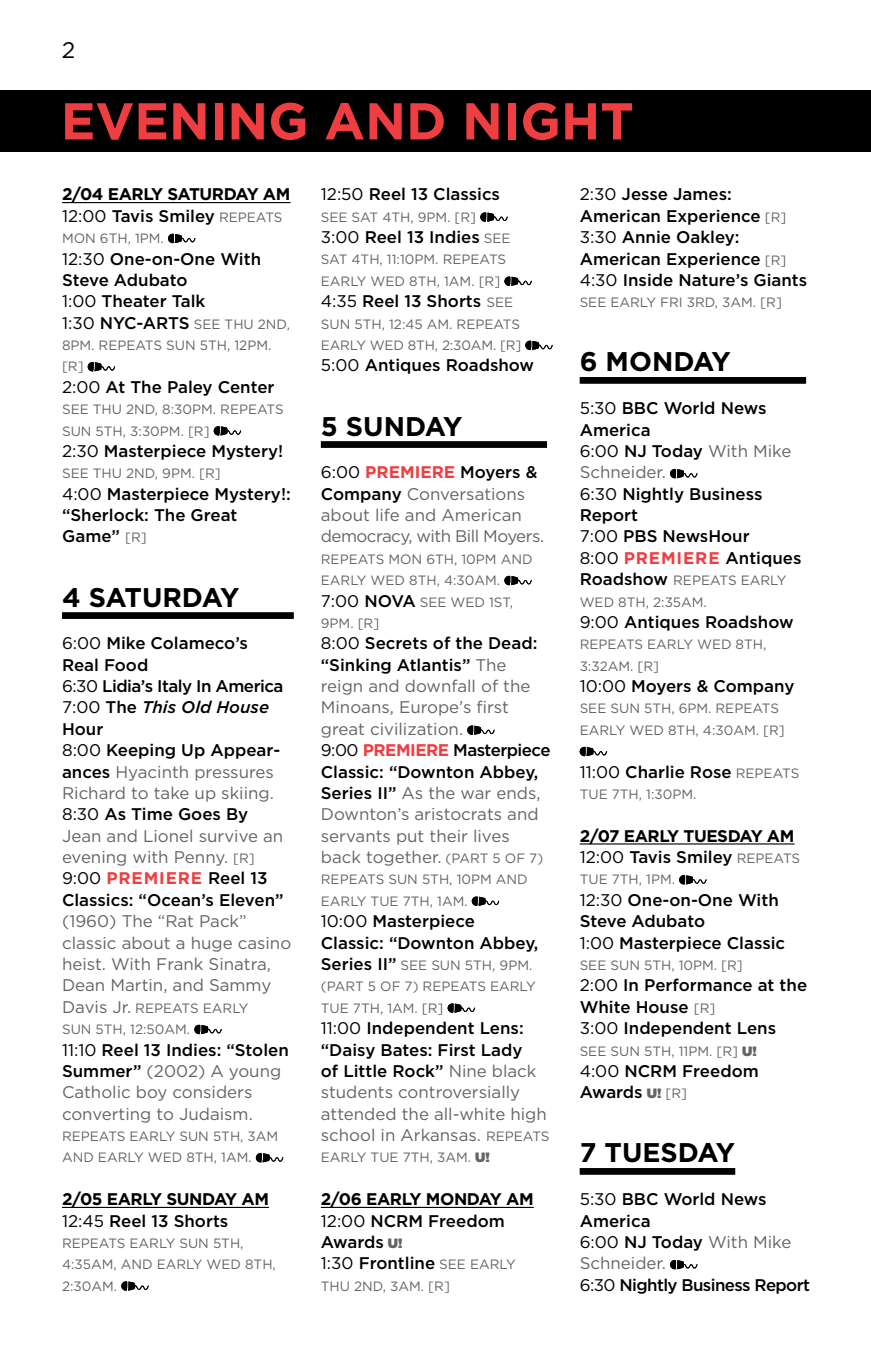
<style>
.page{position:relative;width:871px;height:1357px;background:#fff}
.page>*{position:absolute;margin:0;border:0;box-sizing:border-box;transform-origin:0 0}
.t1{font:700 51.75px "Gotham";color:#ef3e42}
.t2{font:700 27px "Gotham";letter-spacing:-.05em;color:#000}
.t3{font:22.5px "Gotham";color:#000}
.t4{font:500 16.88px/21.4px "Gotham";color:#000}
.t5{font:16.88px/21.4px "Gotham";color:#636466}
.t6{font:700 16.88px/21.4px "Gotham";letter-spacing:-.025em;color:#000}
.t7{font:500 16.88px/21.4px "Gotham";letter-spacing:-.035em;color:#000}
.t8{font:13.5px/21.4px "Gotham";color:#636466}
.s1{font-weight:400}
.s2{font-weight:500}
.s3{font-weight:400;font-size:13.5px;color:#636466}
.s4{font-size:16.88px;color:#000}
.s5{font-weight:500;font-size:16.88px;color:#000}
.s6{font-style:italic}
.s7{font-weight:400;color:#636466}
.s8{font-weight:700;color:#ef3e42}
.s9{font-size:16.88px}
.s10{color:#000}
.s11{font-weight:500;color:#000}
.s12{font-size:13.5px}
.s13{font-weight:900}
.s14{font-weight:700}
.s15{font-weight:900;font-size:13.5px;color:#636466}
</style>
<div class="page">
<div style="left:0;top:90px;width:871px;height:62px;background:#000"></div>
<hr style="left:62px;top:202px;width:228px;height:1px;background:#000">
<div style="left:62px;top:612px;width:232px;height:7px;background:#000"></div>
<hr style="left:62px;top:1207px;width:207px;height:1px;background:#000">
<svg style="left:168px;top:234px;width:27px;height:10px"></svg>
<svg style="left:88px;top:362px;width:27px;height:10px"></svg>
<svg style="left:214px;top:426px;width:27px;height:10px"></svg>
<svg style="left:194px;top:1025px;width:28px;height:10px"></svg>
<svg style="left:256px;top:1153px;width:27px;height:10px"></svg>
<svg style="left:121px;top:1281px;width:28px;height:10px"></svg>
<div style="left:321px;top:441px;width:226px;height:7px;background:#000"></div>
<hr style="left:321px;top:1207px;width:213px;height:1px;background:#000">
<svg style="left:480px;top:212px;width:28px;height:10px"></svg>
<svg style="left:504px;top:276px;width:28px;height:10px"></svg>
<svg style="left:525px;top:341px;width:28px;height:9px"></svg>
<svg style="left:504px;top:576px;width:28px;height:10px"></svg>
<svg style="left:467px;top:725px;width:28px;height:10px"></svg>
<svg style="left:472px;top:896px;width:27px;height:10px"></svg>
<svg style="left:448px;top:1003px;width:27px;height:10px"></svg>
<div style="left:580px;top:377px;width:226px;height:7px;background:#000"></div>
<hr style="left:580px;top:843px;width:214px;height:1px;background:#000">
<div style="left:580px;top:1168px;width:155px;height:7px;background:#000"></div>
<svg style="left:670px;top:469px;width:27px;height:10px"></svg>
<svg style="left:580px;top:747px;width:27px;height:10px"></svg>
<svg style="left:679px;top:875px;width:27px;height:10px"></svg>
<svg style="left:670px;top:1260px;width:27px;height:10px"></svg>
<h3 class="t3" style="left:62px;top:37px;width:15px">2</h3>
<h1 class="t1" style="left:61px;top:91px;width:574px">EVENI NG AND NIGHT</h1>
<p class="t6" style="left:62px;top:183px;width:227px">2/04 EARLY SATU RDAY AM<br><span class="s1">12:00</span> <span class="s2">Tavis Smiley</span> <span class="s3">Repeats</span></p>
<p class="t8" style="left:62px;top:227px;width:103px">Mon 6th, 1pm.</p>
<p class="t4" style="left:62px;top:247px;width:201px"><span class="s1">12:30</span> One-on-One With<br>Steve Adubato<br><span class="s1">1:00</span> Theater Talk</p>
<p class="t8" style="left:62px;top:313px;width:229px"><span class="s4">1:30</span> <span class="s5">NYC-ARTS</span> See Thu 2n d,<br>8pm. Repeats Sun 5th, 12pm. [R]</p>
<p class="t4" style="left:62px;top:376px;width:214px"><span class="s1">2:00</span> At The Paley Center</p>
<p class="t8" style="left:62px;top:398px;width:223px">See Thu 2n d, 8:30pm. Repeats<br>Sun 5th, 3:30pm. [R]</p>
<p class="t4" style="left:62px;top:440px;width:223px"><span class="s1">2:30</span> Masterpiece Mystery!</p>
<p class="t8" style="left:62px;top:462px;width:160px">See Thu 2n d, 9pm. [R]</p>
<p class="t4" style="left:62px;top:483px;width:230px"><span class="s1">4:00</span> Masterpiece Mystery!: “Sherlock: The Great<br>Game” <span class="s3">[R]</span></p>
<h2 class="t2" style="left:62px;top:581px;width:178px">4 SATU RDAY</h2>
<p class="t4" style="left:62px;top:632px;width:223px"><span class="s1">6:00</span> Mike Colameco’s<br>Real Food<br><span class="s1">6:30</span> Lidia’s Italy In America<br><span class="s1">7:00</span> The <span class="s6">This Old House<br></span>Hour<br><span class="s1">8:00</span> Keeping Up Appear&shy;ances <span class="s7">Hyacinth pressures<br>Richard to take up skiing.<br></span><span class="s1">8:30</span> As Time Goes By<br><span class="s7">Jean and Lionel survive an evening with Penny.</span> <span class="s3">[R]<br></span><span class="s1">9:00</span> <span class="s8">PREM IERE</span> Reel 13<br>Classics: “Ocean’s Eleven”</p>
<p class="t5" style="left:62px;top:910px;width:231px">(1960) The “Rat Pack” classic about a huge casino heist. With Frank Sinatra,<br>Dean Martin, and Sammy</p>
<p class="t8" style="left:62px;top:997px;width:188px"><span class="s9">Davis Jr.</span> Repeats early<br>Sun 5th, 12:50am.</p>
<p class="t5" style="left:62px;top:1038px;width:228px"><span class="s10">11:10</span> <span class="s11">Reel 13 Indies: “Stolen<br>Summer”</span> (2002) A young<br>Catholic boy considers converting to Judaism.</p>
<p class="t8" style="left:62px;top:1125px;width:218px">Repeats early Sun 5th, 3am an d early Wed 8th, 1am.</p>
<p class="t6" style="left:62px;top:1188px;width:206px">2/05 EARLY SUN DAY AM<br><span class="s1">12:45</span> <span class="s2">Reel 13 Shorts</span></p>
<p class="t8" style="left:62px;top:1232px;width:215px">Repeats early Sun 5th,<br>4:35am, an d early Wed 8th,<br>2:30am.</p>
<p class="t4" style="left:321px;top:183px;width:181px"><span class="s1">12:50</span> Reel 13 Classics</p>
<p class="t8" style="left:321px;top:206px;width:157px">See Sat 4th, 9pm. [R]</p>
<p class="t4" style="left:321px;top:226px;width:191px"><span class="s1">3:00</span> Reel 13 Indies <span class="s3">See</span></p>
<p class="t8" style="left:321px;top:249px;width:187px">Sat 4th, 11:10pm. Repeats early Wed 8th, 1am. [R]</p>
<p class="t4" style="left:321px;top:290px;width:194px"><span class="s1">4:35</span> Reel 13 Shorts <span class="s3">See</span></p>
<p class="t8" style="left:321px;top:313px;width:202px">Sun 5th, 12:45 am. Repeats early Wed 8th, 2:30am. [R]</p>
<p class="t4" style="left:321px;top:354px;width:215px"><span class="s1">5:00</span> Antiques Roadshow</p>
<h2 class="t2" style="left:321px;top:410px;width:142px">5 SUN DAY</h2>
<p class="t5" style="left:321px;top:461px;width:225px"><span class="s10">6:00</span> <span class="s8">PREM IERE</span> <span class="s11">Moyers &amp;<br>Company</span> Conversations about life and American democracy, with Bill Moyers.</p>
<p class="t8" style="left:321px;top:548px;width:213px">Repeats Mon 6th, 10pm an d early Wed 8th, 4:30am.<br><span class="s4">7:00</span> <span class="s5">NOVA</span> See Wed 1st,<br>9pm. [R]</p>
<p class="t5" style="left:321px;top:632px;width:231px"><span class="s10">8:00</span> <span class="s11">Secrets of the Dead: “Sinking Atlantis”</span> The reign and downfall of the<br>M inoans, Europe’s first great civilization.<br><span class="s10">9:00</span> <span class="s8">PREM IERE</span> <span class="s11">Masterpiece<br>Classic: “Downton Abbey,<br>Series II”</span> As the war ends,<br>Downton’s aristocrats and servants put their lives back together. <span class="s12">(Part 5 of 7)</span></p>
<p class="t8" style="left:321px;top:869px;width:208px">Repeats Sun 5th, 10pm an d early Tue 7th, 1am.</p>
<p class="t4" style="left:321px;top:910px;width:219px"><span class="s1">10:00</span> Masterpiece<br>Classic: “Downton Abbey,</p>
<p class="t8" style="left:321px;top:954px;width:217px"><span class="s5">Series II”</span> See Sun 5th, 9pm. (Part 5 of 7) Repeats early<br>Tue 7th, 1am. [R]</p>
<p class="t5" style="left:321px;top:1017px;width:230px"><span class="s10">11:00</span> <span class="s11">Independent Lens: “Daisy Bates: First Lady<br>of Little Rock”</span> Nine black students controversially attended the all-white high school in Arkansas. <span class="s12">Repeats</span></p>
<p class="t8" style="left:321px;top:1146px;width:170px">early Tue 7th, 3am. <span class="s13">U!</span></p>
<p class="t4" style="left:321px;top:1188px;width:212px"><span class="s14">2/06 EARLY MON DAY AM<br></span><span class="s1">12:00</span> NCRM Freedom<br>Awards <span class="s15">U!<br></span><span class="s1">1:30</span> Frontline <span class="s3">See early</span></p>
<p class="t8" style="left:321px;top:1275px;width:131px">Thu 2n d, 3am. [R]</p>
<p class="t4" style="left:580px;top:183px;width:229px"><span class="s1">2:30</span> Jesse James:<br>American Experience <span class="s3">[R]<br></span><span class="s1">3:30</span> Annie Oakley:<br>American Experience <span class="s3">[R]<br></span><span class="s1">4:30</span> Inside Nature’s Giants</p>
<p class="t8" style="left:580px;top:291px;width:204px">See early Fri 3rd, 3am. [R]</p>
<h2 class="t2" style="left:580px;top:346px;width:152px">6 MON DAY</h2>
<p class="t4" style="left:580px;top:397px;width:223px"><span class="s1">5:30</span> BBC World News<br>America<br><span class="s1">6:00</span> NJ Today <span class="s7">With M ike<br>Schneider.<br></span><span class="s1">6:30</span> Nightly Business<br>Report<br><span class="s1">7:00</span> PBS NewsHour<br><span class="s1">8:00</span> <span class="s8">PREM IERE</span> Antiques</p>
<p class="t8" style="left:580px;top:569px;width:208px"><span class="s5">Roadshow</span> Repeats early<br>Wed 8th, 2:35am.</p>
<p class="t4" style="left:580px;top:611px;width:215px"><span class="s1">9:00</span> Antiques Roadshow</p>
<p class="t8" style="left:580px;top:634px;width:188px">Repeats early Wed 8th,<br>3:32am. [R]</p>
<p class="t4" style="left:580px;top:675px;width:216px"><span class="s1">10:00</span> Moyers &amp; Company</p>
<p class="t8" style="left:580px;top:698px;width:207px">See Sun 5th, 6pm. Repeats early Wed 8th, 4:30am. [R]</p>
<p class="t4" style="left:580px;top:760px;width:221px"><span class="s1">11:00</span> Charlie Rose <span class="s3">Repeats</span></p>
<p class="t8" style="left:580px;top:783px;width:118px">Tue 7th, 1:30pm.</p>
<p class="t6" style="left:580px;top:824px;width:222px">2/07 EARLY TU ESDAY AM<br><span class="s1">12:00</span> <span class="s2">Tavis Smiley</span> <span class="s3">Repeats</span></p>
<p class="t8" style="left:580px;top:869px;width:97px">Tue 7th, 1pm.</p>
<p class="t4" style="left:580px;top:889px;width:207px"><span class="s1">12:30</span> One-on-One With<br>Steve Adubato<br><span class="s1">1:00</span> Masterpiece Classic</p>
<p class="t8" style="left:580px;top:954px;width:165px">See Sun 5th, 10pm. [R]</p>
<p class="t4" style="left:580px;top:974px;width:229px"><span class="s1">2:00</span> In Performance at the<br>White House <span class="s3">[R]<br></span><span class="s1">3:00</span> Independent Lens</p>
<p class="t8" style="left:580px;top:1040px;width:179px">See Sun 5th, 11pm. [R] <span class="s13">U!</span></p>
<p class="t4" style="left:580px;top:1060px;width:181px"><span class="s1">4:00</span> NCRM Freedom<br>Awards <span class="s15">U!</span> <span class="s3">[R]</span></p>
<h2 class="t2" style="left:580px;top:1137px;width:156px">7 TU ESDAY</h2>
<p class="t7" style="left:580px;top:1188px;width:232px"><span class="s1">5:30</span> BBC World News<br>America<br><span class="s1">6:00</span> NJ Today <span class="s7">With M ike<br>Schneider.<br></span><span class="s1">6:30</span> Nightly Business Report</p>
</div>
